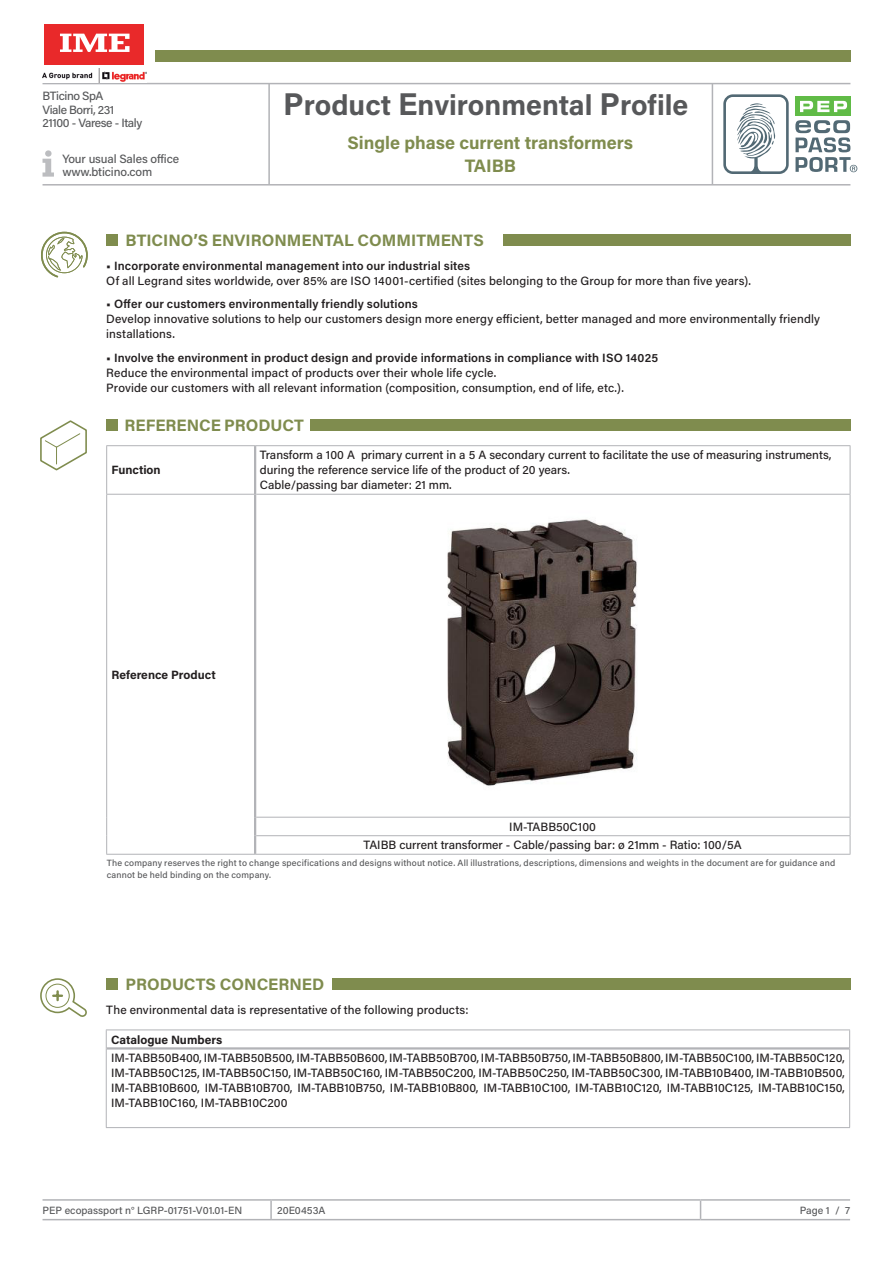
<style>
.page{position:relative;width:893px;height:1263px;background:#fff}
.page>*{position:absolute;margin:0;border:0;box-sizing:border-box;transform-origin:0 0}
.t1{font:700 28.5px "Acumin Pro";color:#57585a}
.t2{font:700 18px/22.5px "Acumin Pro";color:#7f8c4e;text-align:center}
.t3{font:700 16.5px "Acumin Pro";color:#7f8c4e}
.t4{font:500 12px/15px "Acumin Pro";letter-spacing:.005em;color:#231f20}
.t5{font:600 12px "Acumin Pro";letter-spacing:.01em;color:#231f20}
.t6{font:500 12px/13.5px "Acumin Pro";letter-spacing:-.03em;color:#57585a}
.t7{font:700 12px "Acumin Pro";color:#231f20}
.t8{font:500 12px/13.5px "Acumin Pro";letter-spacing:-.01em;color:#57585a}
.t9{font:500 10.5px "Acumin Pro";color:#57585a}
.t10{font:500 9px/12px "Acumin Pro";letter-spacing:.02em;color:#57585a}
.s1{font-size:31.5px}
</style>
<div class="page">
<div style="left:795px;top:97px;width:56px;height:19px;background:#60bb46"></div>
<svg style="left:800px;top:101px;width:47px;height:11px"></svg>
<svg style="left:723px;top:94px;width:66px;height:80px"></svg>
<svg style="left:795px;top:120px;width:62px;height:52px"></svg>
<hr style="left:43px;top:83px;width:807px;height:1px;background:#b2b3b7">
<hr style="left:43px;top:184px;width:807px;height:2px;background:#b2b3b7">
<hr style="left:268px;top:84px;width:2px;height:100px;background:#b2b3b7">
<hr style="left:712px;top:84px;width:1px;height:100px;background:#b2b3b7">
<div style="left:155px;top:50px;width:695px;height:12px;background:#7f8c4e"></div>
<svg style="left:43px;top:150px;width:11px;height:27px"></svg>
<hr style="left:701px;top:1199px;width:149px;height:2px;background:#b2b3b7">
<hr style="left:701px;top:1219px;width:149px;height:1px;background:#b2b3b7">
<hr style="left:43px;top:1199px;width:228px;height:2px;background:#b2b3b7">
<hr style="left:271px;top:1199px;width:430px;height:2px;background:#b2b3b7">
<svg style="left:270px;top:1201px;width:2px;height:18px"></svg>
<svg style="left:700px;top:1201px;width:1px;height:18px"></svg>
<hr style="left:43px;top:1219px;width:228px;height:1px;background:#b2b3b7">
<hr style="left:271px;top:1219px;width:430px;height:1px;background:#b2b3b7">
<div style="left:106px;top:234px;width:12px;height:12px;background:#7f8c4e"></div>
<div style="left:503px;top:234px;width:347px;height:12px;background:#7f8c4e"></div>
<svg style="left:41px;top:232px;width:47px;height:45px"></svg>
<div style="left:44px;top:25px;width:100px;height:40px;background:#e9292a"></div>
<svg style="left:60px;top:34px;width:70px;height:18px"></svg>
<img style="left:43px;top:68px;width:103px;height:14px">
<div style="left:106px;top:978px;width:12px;height:12px;background:#7f8c4e"></div>
<div style="left:332px;top:978px;width:518px;height:12px;background:#7f8c4e"></div>
<div style="left:106px;top:419px;width:12px;height:12px;background:#7f8c4e"></div>
<div style="left:310px;top:419px;width:540px;height:12px;background:#7f8c4e"></div>
<hr style="left:106px;top:445px;width:149px;height:1px;background:#b2b3b7">
<hr style="left:106px;top:446px;width:1px;height:48px;background:#b2b3b7">
<hr style="left:106px;top:494px;width:148px;height:1px;background:#b2b3b7">
<hr style="left:106px;top:495px;width:1px;height:322px;background:#b2b3b7">
<svg style="left:106px;top:817px;width:1px;height:37px"></svg>
<hr style="left:106px;top:854px;width:149px;height:1px;background:#b2b3b7">
<hr style="left:255px;top:854px;width:595px;height:1px;background:#b2b3b7">
<hr style="left:255px;top:445px;width:595px;height:1px;background:#b2b3b7">
<hr style="left:850px;top:446px;width:1px;height:48px;background:#b2b3b7">
<hr style="left:256px;top:494px;width:594px;height:1px;background:#b2b3b7">
<hr style="left:850px;top:495px;width:1px;height:322px;background:#b2b3b7">
<hr style="left:256px;top:817px;width:594px;height:1px;background:#b2b3b7">
<hr style="left:256px;top:835px;width:594px;height:1px;background:#b2b3b7">
<svg style="left:850px;top:817px;width:1px;height:37px"></svg>
<hr style="left:254px;top:446px;width:2px;height:48px;background:#b2b3b7">
<hr style="left:254px;top:494px;width:2px;height:323px;background:#b2b3b7">
<svg style="left:254px;top:817px;width:2px;height:37px"></svg>
<hr style="left:106px;top:1029px;width:744px;height:1px;background:#b2b3b7">
<svg style="left:849px;top:1030px;width:1px;height:18px"></svg>
<hr style="left:849px;top:1048px;width:1px;height:79px;background:#b2b3b7">
<hr style="left:106px;top:1127px;width:744px;height:1px;background:#b2b3b7">
<hr style="left:107px;top:1047px;width:742px;height:2px;background:#b2b3b7">
<svg style="left:106px;top:1030px;width:1px;height:18px"></svg>
<hr style="left:106px;top:1048px;width:1px;height:79px;background:#b2b3b7">
<img style="left:447px;top:519px;width:190px;height:267px">
<svg style="left:40px;top:420px;width:47px;height:50px"></svg>
<svg style="left:40px;top:978px;width:47px;height:39px"></svg>
<p class="t6" style="left:43px;top:89px;width:101px">BTicino SpA<br>Viale Borri, 231<br>21100 - Varese - Italy</p>
<p class="t8" style="left:62px;top:151px;width:118px">Your usual Sales office www.bticino.com</p>
<h1 class="t1" style="left:283px;top:85px;width:407px"><span class="s1">P</span>roduct <span class="s1">E</span>nvironmental <span class="s1">P</span>rofile</h1>
<h2 class="t2" style="left:347px;top:131px;width:287px">Single phase current transformers<br>TAIBB</h2>
<h3 class="t3" style="left:126px;top:229px;width:360px">BTICINO’S ENVIRONMENTAL COMMITMENTS</h3>
<p class="t5" style="left:106px;top:257px;width:365px">• Incorporate environmental management into our industrial sites</p>
<p class="t4" style="left:106px;top:272px;width:646px">Of all Legrand sites worldwide, over 85% are ISO 14001-certified (sites belonging to the Group for more than five years).</p>
<p class="t5" style="left:106px;top:295px;width:313px">• Offer our customers environmentally friendly solutions</p>
<p class="t4" style="left:106px;top:311px;width:715px">Develop innovative solutions to help our customers design more energy efficient, better managed and more environmentally friendly installations.</p>
<p class="t5" style="left:106px;top:349px;width:553px">• Involve the environment in product design and provide informations in compliance with ISO 14025</p>
<p class="t4" style="left:106px;top:364px;width:519px">Reduce the environmental impact of products over their whole life cycle.<br>Provide our customers with all relevant information (composition, consumption, end of life, etc.).</p>
<p class="t3" style="left:125px;top:413px;width:181px">REFERENCE PRODUCT</p>
<p class="t7" style="left:112px;top:462px;width:51px">Function</p>
<p class="t4" style="left:260px;top:447px;width:573px">Transform a 100 A primary current in a 5 A secondary current to facilitate the use of measuring instruments, during the reference service life of the product of 20 years.<br>Cable/passing bar diameter: 21 mm.</p>
<p class="t7" style="left:112px;top:666px;width:106px">Reference Product</p>
<p class="t4" style="left:509px;top:819px;width:88px">IM-TABB50C100</p>
<p class="t4" style="left:363px;top:837px;width:380px">TAIBB current transformer - Cable/passing bar: ø 21mm - Ratio: 100/5A</p>
<p class="t10" style="left:107px;top:856px;width:730px">The company reserves the right to change specifications and designs without notice. All illustrations, descriptions, dimensions and weights in the document are for guidance and cannot be held binding on the company.</p>
<p class="t3" style="left:126px;top:973px;width:200px">PRODUCTS CONCERNED</p>
<p class="t4" style="left:106px;top:1002px;width:364px">The environmental data is representative of the following products:</p>
<p class="t7" style="left:111px;top:1031px;width:113px">Catalogue Numbers</p>
<p class="t4" style="left:111px;top:1050px;width:735px">IM-TABB50B400, IM-TABB50B500, IM-TABB50B600, IM-TABB50B700, IM-TABB50B750, IM-TABB50B800, IM-TABB50C100, IM-TABB50C120,</p>
<p class="t4" style="left:111px;top:1065px;width:735px;text-align:justify">IM-TABB50C125, IM-TABB50C150, IM-TABB50C160, IM-TABB50C200, IM-TABB50C250, IM-TABB50C300, IM-TABB10B400, IM-TABB10B500, IM-TABB10B600, IM-TABB10B700, IM-TABB10B750, IM-TABB10B800, IM-TABB10C100, IM-TABB10C120, IM-TABB10C125, IM-TABB10C150, IM-TABB10C160, IM-TABB10C200</p>
<p class="t9" style="left:43px;top:1203px;width:201px">PEP ecopassport n° LGRP-01751-V01.01-EN</p>
<p class="t9" style="left:277px;top:1203px;width:50px">20E0453A</p>
<p class="t9" style="left:800px;top:1203px;width:52px">Page 1 / 7</p>
</div>
